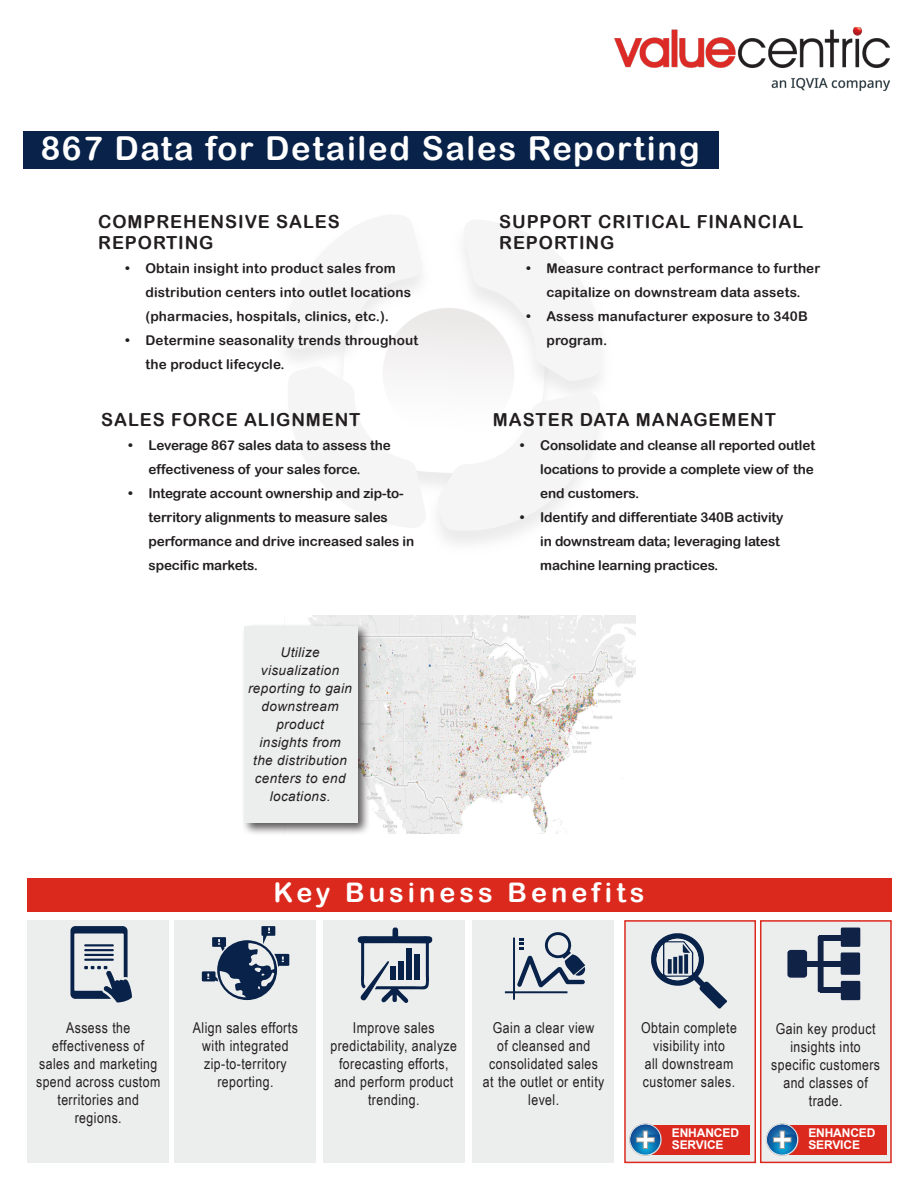
<style>
.page{position:relative;width:918px;height:1188px;background:#fff}
.page>*{position:absolute;margin:0;border:0;box-sizing:border-box;transform-origin:0 0}
.t1{font:33px "Arial Rounded MT Bold";letter-spacing:.05em;color:#fff}
.t2{font:27px "Arial Rounded MT Bold";letter-spacing:.15em;color:#fff}
.t3{font:18px/21.6px "Arial Rounded MT Bold";letter-spacing:.05em;color:#231f20}
.t4{font:15px/18px "Arial Narrow";letter-spacing:.03em;color:#231f20;text-align:center}
.t5{font:13.5px/24px "Arial Rounded MT Bold";letter-spacing:-.01em;color:#231f20}
.t6{font:13.5px/24px "Arial Rounded MT Bold";letter-spacing:.01em;color:#231f20}
.t7{font:italic 13.5px/18px "Arial";letter-spacing:.03em;color:#231f20;text-align:center}
.t8{font:700 12px "Arial";letter-spacing:-.01em;color:#fff}
</style>
<div class="page">
<div style="left:24px;top:131px;width:695px;height:38px;background:#082249"></div>
<div style="left:27px;top:879px;width:865px;height:33px;background:#dc291e"></div>
<div style="left:760px;top:920px;width:132px;height:243px;background:#eceded;border:2px solid #dc291e"></div>
<div style="left:624px;top:920px;width:132px;height:243px;background:#eceded;border:2px solid #dc291e"></div>
<div style="left:323px;top:920px;width:142px;height:243px;background:#eceded"></div>
<div style="left:174px;top:920px;width:142px;height:243px;background:#eceded"></div>
<div style="left:27px;top:920px;width:142px;height:243px;background:#eceded"></div>
<div style="left:472px;top:920px;width:142px;height:243px;background:#eceded"></div>
<svg style="left:202px;top:926px;width:87px;height:74px"></svg>
<div style="left:653px;top:1125px;width:97px;height:29px;background:#dc291e"></div>
<div style="left:789px;top:1125px;width:97px;height:29px;background:#dc291e"></div>
<svg style="left:70px;top:926px;width:62px;height:77px"></svg>
<svg style="left:505px;top:932px;width:81px;height:68px"></svg>
<div style="left:841px;top:928px;width:19px;height:19px;background:#112247"></div>
<svg style="left:841px;top:952px;width:19px;height:23px"></svg>
<div style="left:841px;top:981px;width:19px;height:19px;background:#112247"></div>
<div style="left:805px;top:961px;width:37px;height:5px;background:#112247"></div>
<div style="left:819px;top:936px;width:37px;height:5px;background:#112247"></div>
<div style="left:820px;top:987px;width:37px;height:5px;background:#112247"></div>
<div style="left:818px;top:936px;width:6px;height:56px;background:#112247"></div>
<div style="left:787px;top:950px;width:20px;height:28px;background:#112247;border-radius:3px"></div>
<svg style="left:358px;top:928px;width:74px;height:75px"></svg>
<div style="left:391px;top:966px;width:5px;height:14px;background:#082249"></div>
<div style="left:399px;top:962px;width:5px;height:18px;background:#082249"></div>
<div style="left:407px;top:949px;width:5px;height:31px;background:#082249"></div>
<div style="left:415px;top:954px;width:5px;height:26px;background:#082249"></div>
<svg style="left:629px;top:1123px;width:33px;height:33px"></svg>
<div style="left:630px;top:1124px;width:31px;height:31px;background:#b5d5e5;border-radius:50%"></div>
<svg style="left:630px;top:1125px;width:30px;height:30px"></svg>
<svg style="left:630px;top:1125px;width:30px;height:24px"></svg>
<svg style="left:766px;top:1123px;width:33px;height:33px"></svg>
<div style="left:767px;top:1124px;width:31px;height:31px;background:#cfe0e8;border-radius:50%"></div>
<svg style="left:767px;top:1125px;width:30px;height:30px"></svg>
<svg style="left:767px;top:1125px;width:30px;height:24px"></svg>
<svg style="left:651px;top:933px;width:76px;height:75px"></svg>
<img style="left:614px;top:27px;width:275px;height:64px">
<img style="left:308px;top:615px;width:328px;height:219px">
<div style="left:241px;top:623px;width:130px;height:213px;background:#231f20;opacity:.75"></div>
<div style="left:245px;top:626px;width:113px;height:197px;background:#eceded"></div>
<p class="t1" style="left:41px;top:128px;width:661px">867 Data for Detailed Sales Reporting</p>
<p class="t3" style="left:98px;top:210px;width:243px">COMPREHENSIVE SALES<br>REPORTING</p>
<p class="t6" style="left:145px;top:256px;width:267px;text-indent:-20px">• Obtain insight into product sales from distribution centers into outlet locations (pharmacies, hospitals, clinics, etc.).</p>
<p class="t6" style="left:145px;top:328px;width:274px;text-indent:-20px">• Determine seasonality trends throughout the product lifecycle.</p>
<p class="t3" style="left:101px;top:408px;width:261px">SALES FORCE ALIGNMENT</p>
<p class="t5" style="left:149px;top:433px;width:244px;text-indent:-20px">• Leverage 867 sales data to assess the effectiveness of your sales force.</p>
<p class="t5" style="left:149px;top:481px;width:267px;text-indent:-20px">• Integrate account ownership and zip-to&shy;territory alignments to measure sales performance and drive increased sales in specific markets.</p>
<p class="t7" style="left:248px;top:643px;width:106px">Utilize visualization reporting to gain downstream product<br>insights from the distribution centers to end locations.</p>
<p class="t3" style="left:499px;top:210px;width:306px">SUPPORT CRITICAL FINANCIAL<br>REPORTING</p>
<p class="t6" style="left:526px;top:256px;width:296px;text-align:center">• Measure contract performance to further capitalize on downstream data assets.</p>
<p class="t6" style="left:546px;top:304px;width:263px;text-indent:-20px">• Assess manufacturer exposure to 340B program.</p>
<p class="t3" style="left:493px;top:408px;width:285px">MASTER DATA MANAGEMENT</p>
<p class="t5" style="left:540px;top:433px;width:276px;text-align:justify;text-indent:-20px">• Consolidate and cleanse all reported outlet locations to provide a complete view of the end customers.</p>
<p class="t5" style="left:540px;top:505px;width:245px;text-indent:-20px">• Identify and differentiate 340B activity in downstream data; leveraging latest machine learning practices.</p>
<p class="t2" style="left:273px;top:877px;width:373px">Key Business Benefits</p>
<p class="t4" style="left:36px;top:1019px;width:126px">Assess the effectiveness of sales and marketing spend across custom territories and regions.</p>
<p class="t4" style="left:483px;top:1019px;width:123px">Gain a clear view<br>of cleansed and consolidated sales at the outlet or entity level.</p>
<p class="t4" style="left:193px;top:1019px;width:106px">Align sales efforts with integrated zip-to-territory reporting.</p>
<p class="t4" style="left:330px;top:1019px;width:128px">Improve sales predictability, analyze forecasting efforts, and perform product trending.</p>
<p class="t4" style="left:641px;top:1019px;width:97px">Obtain complete visibility into<br>all downstream customer sales.</p>
<p class="t8" style="left:672px;top:1124px;width:69px">ENHANCED</p>
<p class="t8" style="left:672px;top:1136px;width:53px">SERVICE</p>
<p class="t4" style="left:771px;top:1019px;width:110px">Gain key product insights into specific customers and classes of trade.</p>
<p class="t8" style="left:808px;top:1124px;width:69px">ENHANCED</p>
<p class="t8" style="left:808px;top:1136px;width:53px">SERVICE</p>
</div>
